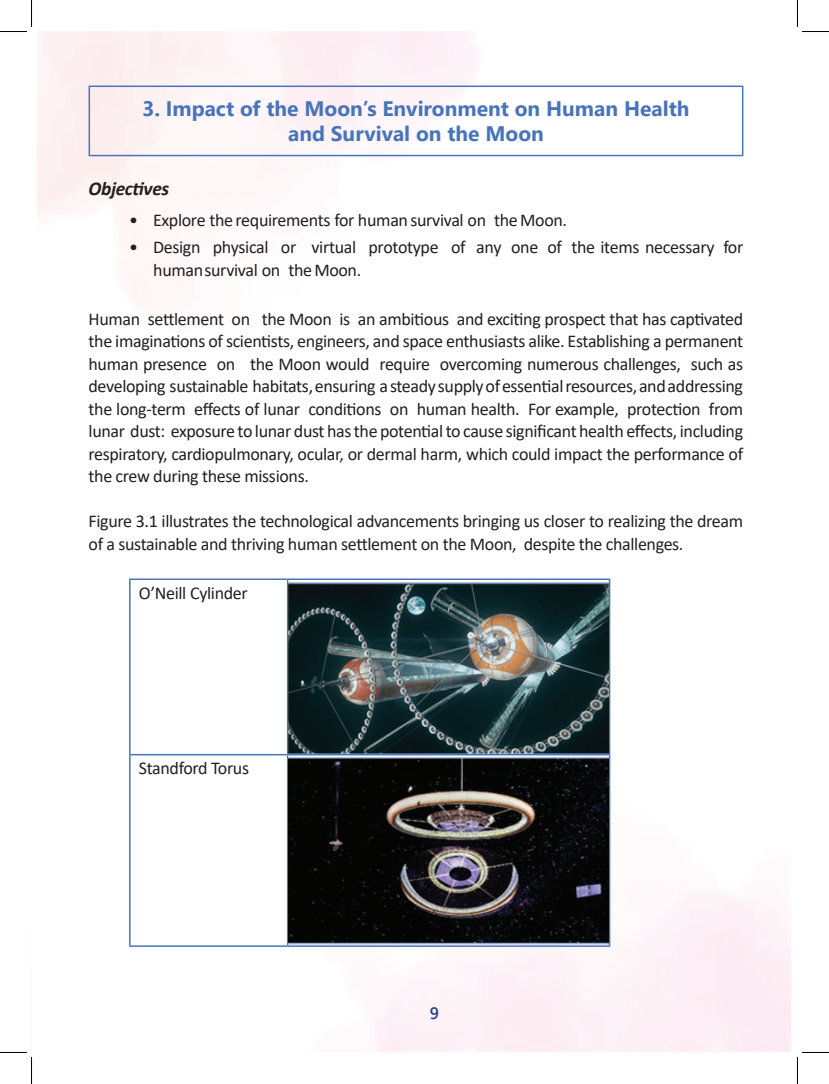
<style>
.page{position:relative;width:829px;height:1084px;background:#fff}
.page>*{position:absolute;margin:0;border:0;box-sizing:border-box;transform-origin:0 0}
.t1{font:700 21px/25.5px "Segoe UI";color:#4874ba;text-align:center}
.t2{font:italic 700 19.5px "Calibri";letter-spacing:-.02em;color:#231f20}
.t3{font:18px/22.5px "Calibri";letter-spacing:-.02em;color:#231f20}
.t4{font:600 16.5px "Segoe UI";color:#253f8e}
</style>
<div class="page">
<img style="left:38px;top:32px;width:752px;height:1020px">
<hr style="left:88px;top:86px;width:655px;height:1px;background:#4874ba">
<hr style="left:88px;top:87px;width:2px;height:68px;background:#4874ba">
<hr style="left:741px;top:87px;width:2px;height:68px;background:#4874ba">
<hr style="left:88px;top:155px;width:655px;height:1px;background:#4874ba">
<hr style="left:129px;top:578px;width:158px;height:2px;background:#4874ba">
<hr style="left:129px;top:580px;width:1px;height:174px;background:#4874ba">
<hr style="left:287px;top:578px;width:323px;height:2px;background:#4874ba">
<hr style="left:287px;top:580px;width:1px;height:174px;background:#4874ba">
<hr style="left:608px;top:580px;width:2px;height:174px;background:#4874ba">
<hr style="left:129px;top:754px;width:158px;height:1px;background:#4874ba">
<hr style="left:129px;top:755px;width:1px;height:190px;background:#4874ba">
<hr style="left:287px;top:754px;width:323px;height:1px;background:#4874ba">
<hr style="left:287px;top:755px;width:1px;height:190px;background:#4874ba">
<hr style="left:608px;top:755px;width:2px;height:190px;background:#4874ba">
<hr style="left:129px;top:945px;width:158px;height:1px;background:#4874ba">
<hr style="left:287px;top:945px;width:323px;height:1px;background:#4874ba">
<img style="left:288px;top:580px;width:320px;height:365px">
<svg style="left:0;top:0;width:32px;height:32px"></svg>
<svg style="left:0;top:1052px;width:32px;height:31px"></svg>
<svg style="left:797px;top:0;width:31px;height:32px"></svg>
<svg style="left:797px;top:1052px;width:31px;height:31px"></svg>
<p class="t1" style="left:142px;top:94px;width:548px">3. Impact of the Moon’s Environment on Human Health and Survival on the Moon</p>
<p class="t2" style="left:88px;top:175px;width:82px">Objectives</p>
<p class="t3" style="left:129px;top:209px;width:439px">• Explore the requirements for human survival on the Moon.</p>
<p class="t3" style="left:153px;top:235px;width:591px;text-indent:-24px">• Design physical or virtual prototype of any one of the items necessary for human survival on the Moon.</p>
<p class="t3" style="left:88px;top:307px;width:656px;text-align:justify">Human settlement on the Moon is an ambitious and exciting prospect that has captivated the imaginations of scientists, engineers, and space enthusiasts alike. Establishing a permanent human presence on the Moon would require overcoming numerous challenges, such as developing sustainable habitats, ensuring a steady supply of essential resources, and addressing the long-term effects of lunar conditions on human health. For example, protection from lunar dust: exposure to lunar dust has the potential to cause significant health effects, including respiratory, cardiopulmonary, ocular, or dermal harm, which could impact the performance of the crew during these missions.</p>
<p class="t3" style="left:88px;top:510px;width:656px">Figure 3.1 illustrates the technological advancements bringing us closer to realizing the dream of a sustainable and thriving human settlement on the Moon, despite the challenges.</p>
<p class="t3" style="left:139px;top:581px;width:110px">O’Neill Cylinder</p>
<p class="t3" style="left:139px;top:756px;width:112px">Standford Torus</p>
<p class="t4" style="left:429px;top:997px;width:11px">9</p>
</div>
